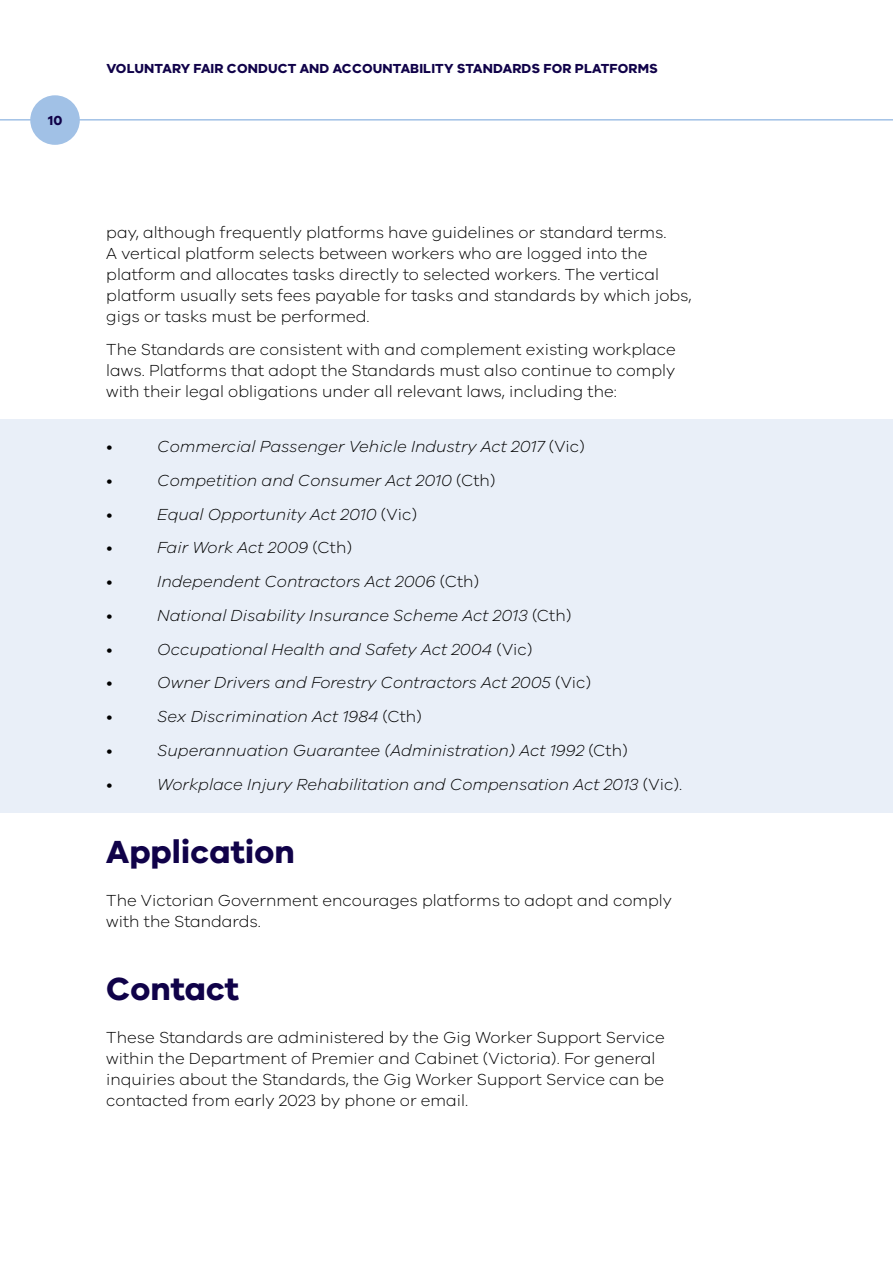
<style>
.page{position:relative;width:893px;height:1263px;background:#fff}
.page>*{position:absolute;margin:0;border:0;box-sizing:border-box;transform-origin:0 0}
.Heading2{font:700 33px "VIC";color:#100249}
.Body_text{font:300 16.5px/21px "VIC";color:#000}
.Numbered_list{font:italic 300 16.5px "VIC";color:#000}
.t1{font:700 13.5px "VIC";letter-spacing:.01em;color:#100249}
.s1{font-style:normal}
</style>
<div class="page">
<div style="left:0;top:419px;width:893px;height:394px;background:#e9eff8"></div>
<hr style="left:0;top:119px;width:893px;height:2px;background:#a1c1e6">
<div style="left:30px;top:95px;width:50px;height:50px;background:#a1c1e6;border-radius:50%"></div>
<p class="t1" style="left:48px;top:112px;width:16px">10</p>
<p class="t1" style="left:106px;top:60px;width:553px">VOLUNTARY FAIR CONDUCT AND ACCOUNTABILITY STANDARDS FOR PLATFORMS</p>
<p class="Body_text" style="left:106px;top:221px;width:587px">pay, although frequently platforms have guidelines or standard terms.<br>A vertical platform selects between workers who are logged into the platform and allocates tasks directly to selected workers. The vertical platform usually sets fees payable for tasks and standards by which jobs, gigs or tasks must be performed.</p>
<p class="Body_text" style="left:106px;top:339px;width:571px;text-align:justify">The Standards are consistent with and complement existing workplace laws. Platforms that adopt the Standards must also continue to comply with their legal obligations under all relevant laws, including the:</p>
<p class="Numbered_list" style="left:106px;top:437px;width:8px">•</p>
<p class="Numbered_list" style="left:157px;top:437px;width:429px">Commercial Passenger Vehicle Industry Act 2017 <span class="s1">(Vic)</span></p>
<p class="Numbered_list" style="left:106px;top:470px;width:8px">•</p>
<p class="Numbered_list" style="left:157px;top:470px;width:340px">Competition and Consumer Act 2010 <span class="s1">(Cth)</span></p>
<p class="Numbered_list" style="left:106px;top:504px;width:8px">•</p>
<p class="Numbered_list" style="left:157px;top:504px;width:261px">Equal Opportunity Act 2010 <span class="s1">(Vic)</span></p>
<p class="Numbered_list" style="left:106px;top:538px;width:8px">•</p>
<p class="Numbered_list" style="left:157px;top:538px;width:196px">Fair Work Act 2009 <span class="s1">(Cth)</span></p>
<p class="Numbered_list" style="left:106px;top:572px;width:8px">•</p>
<p class="Numbered_list" style="left:157px;top:572px;width:324px">Independent Contractors Act 2006 <span class="s1">(Cth)</span></p>
<p class="Numbered_list" style="left:106px;top:605px;width:8px">•</p>
<p class="Numbered_list" style="left:157px;top:605px;width:416px">National Disability Insurance Scheme Act 2013 <span class="s1">(Cth)</span></p>
<p class="Numbered_list" style="left:106px;top:639px;width:8px">•</p>
<p class="Numbered_list" style="left:157px;top:639px;width:377px">Occupational Health and Safety Act 2004 <span class="s1">(Vic)</span></p>
<p class="Numbered_list" style="left:106px;top:673px;width:8px">•</p>
<p class="Numbered_list" style="left:157px;top:673px;width:435px">Owner Drivers and Forestry Contractors Act 2005 <span class="s1">(Vic)</span></p>
<p class="Numbered_list" style="left:106px;top:707px;width:8px">•</p>
<p class="Numbered_list" style="left:157px;top:707px;width:266px">Sex Discrimination Act 1984 <span class="s1">(Cth)</span></p>
<p class="Numbered_list" style="left:106px;top:740px;width:8px">•</p>
<p class="Numbered_list" style="left:157px;top:740px;width:472px">Superannuation Guarantee (Administration) Act 1992 <span class="s1">(Cth)</span></p>
<p class="Numbered_list" style="left:106px;top:774px;width:8px">•</p>
<p class="Numbered_list" style="left:157px;top:774px;width:526px">Workplace Injury Rehabilitation and Compensation Act 2013 <span class="s1">(Vic).</span></p>
<p class="Heading2" style="left:106px;top:832px;width:190px">Application</p>
<p class="Body_text" style="left:106px;top:889px;width:567px">The Victorian Government encourages platforms to adopt and comply with the Standards.</p>
<p class="Heading2" style="left:106px;top:969px;width:134px">Contact</p>
<p class="Body_text" style="left:106px;top:1026px;width:560px">These Standards are administered by the Gig Worker Support Service within the Department of Premier and Cabinet (Victoria). For general inquiries about the Standards, the Gig Worker Support Service can be contacted from early 2023 by phone or email.</p>
</div>
